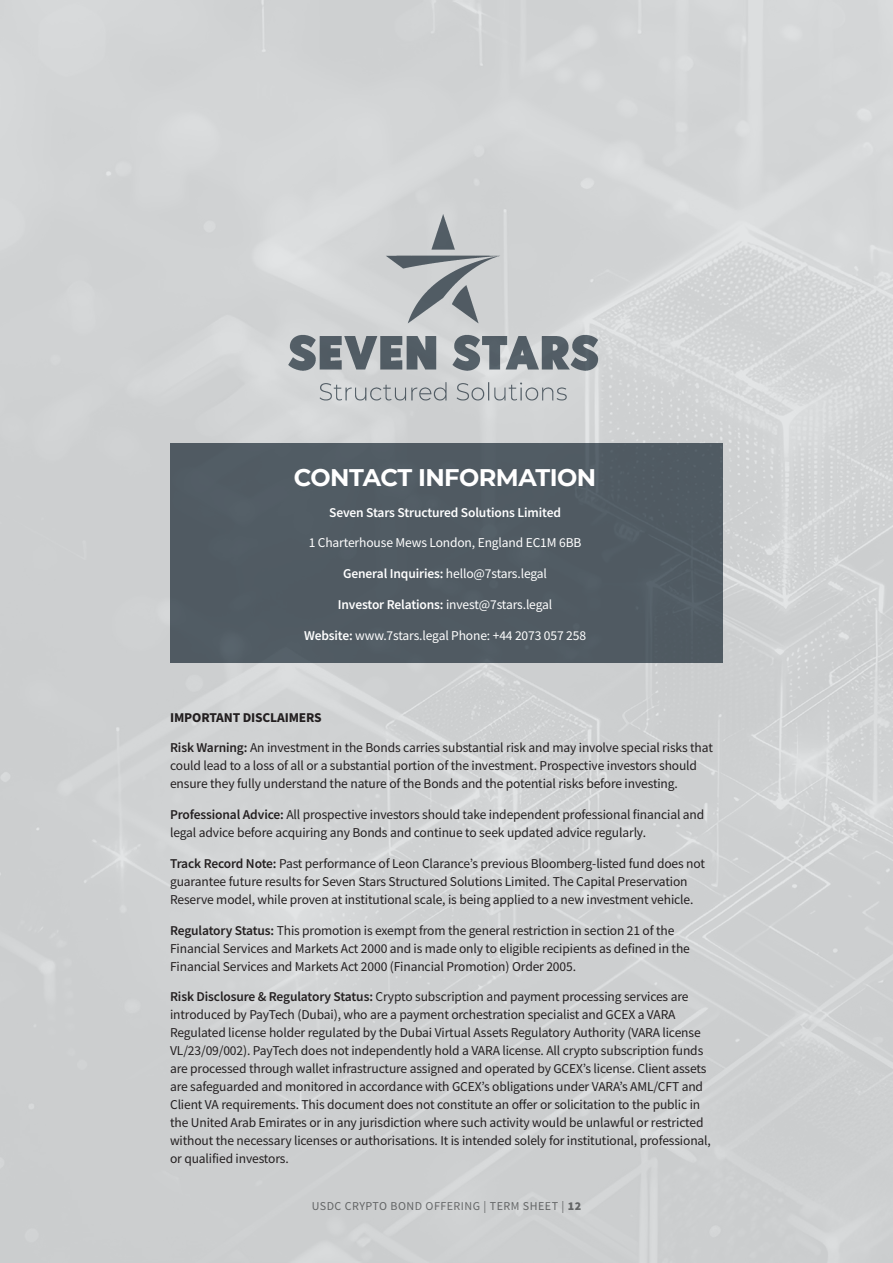
<style>
.page{position:relative;width:893px;height:1263px;background:#cfd1d2}
.page>*{position:absolute;margin:0;border:0;box-sizing:border-box;transform-origin:0 0}
.t1{font:700 24px "Montserrat";letter-spacing:-.02em;color:#fff}
.t2{font:13.5px/18px "Source Sans Pro";letter-spacing:-.01em;color:#231f20}
.t3{font:13.5px "Source Sans Pro";letter-spacing:-.01em;color:#fff}
.t4{font:600 13.5px "Source Sans Pro";letter-spacing:-.01em;color:#fff}
.t5{font:700 13.5px "Source Sans Pro";letter-spacing:-.01em;color:#231f20}
.t6{font:12px "Source Sans Pro";letter-spacing:.04em;color:#647079}
.s1{font-weight:600}
.s2{font-weight:900}
</style>
<div class="page">
<div style="left:170px;top:443px;width:553px;height:219px;background:#505b63"></div>
<img style="left:276px;top:205px;width:332px;height:200px">
<h1 class="t1" style="left:294px;top:460px;width:304px">CONTACT INFORMATION</h1>
<p class="t4" style="left:329px;top:503px;width:233px">Seven Stars Structured Solutions Limited</p>
<p class="t3" style="left:309px;top:534px;width:274px">1 Charterhouse Mews London, England EC1M 6BB</p>
<p class="t3" style="left:343px;top:565px;width:205px"><span class="s1">General Inquiries:</span> hello@7stars.legal</p>
<p class="t3" style="left:338px;top:596px;width:216px"><span class="s1">Investor Relations:</span> invest@7stars.legal</p>
<p class="t3" style="left:304px;top:627px;width:284px"><span class="s1">Website:</span> www.7stars.legal Phone: +44 2073 057 258</p>
<p class="t5" style="left:170px;top:708px;width:153px">IMPORTANT DISCLAIMERS</p>
<p class="t2" style="left:170px;top:739px;width:544px"><span class="s1">Risk Warning:</span> An investment in the Bonds carries substantial risk and may involve special risks that could lead to a loss of all or a substantial portion of the investment. Prospective investors should ensure they fully understand the nature of the Bonds and the potential risks before investing.</p>
<p class="t2" style="left:170px;top:805px;width:536px"><span class="s1">Professional Advice:</span> All prospective investors should take independent professional financial and legal advice before acquiring any Bonds and continue to seek updated advice regularly.</p>
<p class="t2" style="left:170px;top:854px;width:536px"><span class="s1">Track Record Note:</span> Past performance of Leon Clarance’s previous Bloomberg-listed fund does not guarantee future results for Seven Stars Structured Solutions Limited. The Capital Preservation<br>Reserve model, while proven at institutional scale, is being applied to a new investment vehicle.</p>
<p class="t2" style="left:170px;top:921px;width:521px"><span class="s1">Regulatory Status:</span> This promotion is exempt from the general restriction in section 21 of the<br>Financial Services and Markets Act 2000 and is made only to eligible recipients as defined in the<br>Financial Services and Markets Act 2000 (Financial Promotion) Order 2005.</p>
<p class="t2" style="left:170px;top:988px;width:542px"><span class="s1">Risk Disclosure &amp; Regulatory Status:</span> Crypto subscription and payment processing services are introduced by PayTech (Dubai), who are a payment orchestration specialist and GCEX a VARA Regulated license holder regulated by the Dubai Virtual Assets Regulatory Authority (VARA license VL/23/09/002). PayTech does not independently hold a VARA license. All crypto subscription funds are processed through wallet infrastructure assigned and operated by GCEX’s license. Client assets are safeguarded and monitored in accordance with GCEX’s obligations under VARA’s AML/CFT and Client VA requirements. This document does not constitute an offer or solicitation to the public in the United Arab Emirates or in any jurisdiction where such activity would be unlawful or restricted without the necessary licenses or authorisations. It is intended solely for institutional, professional, or qualified investors.</p>
<p class="t6" style="left:312px;top:1198px;width:271px">USDC CRYPTO BOND OFFERING | TERM SHEET | <span class="s2">12</span></p>
</div>
